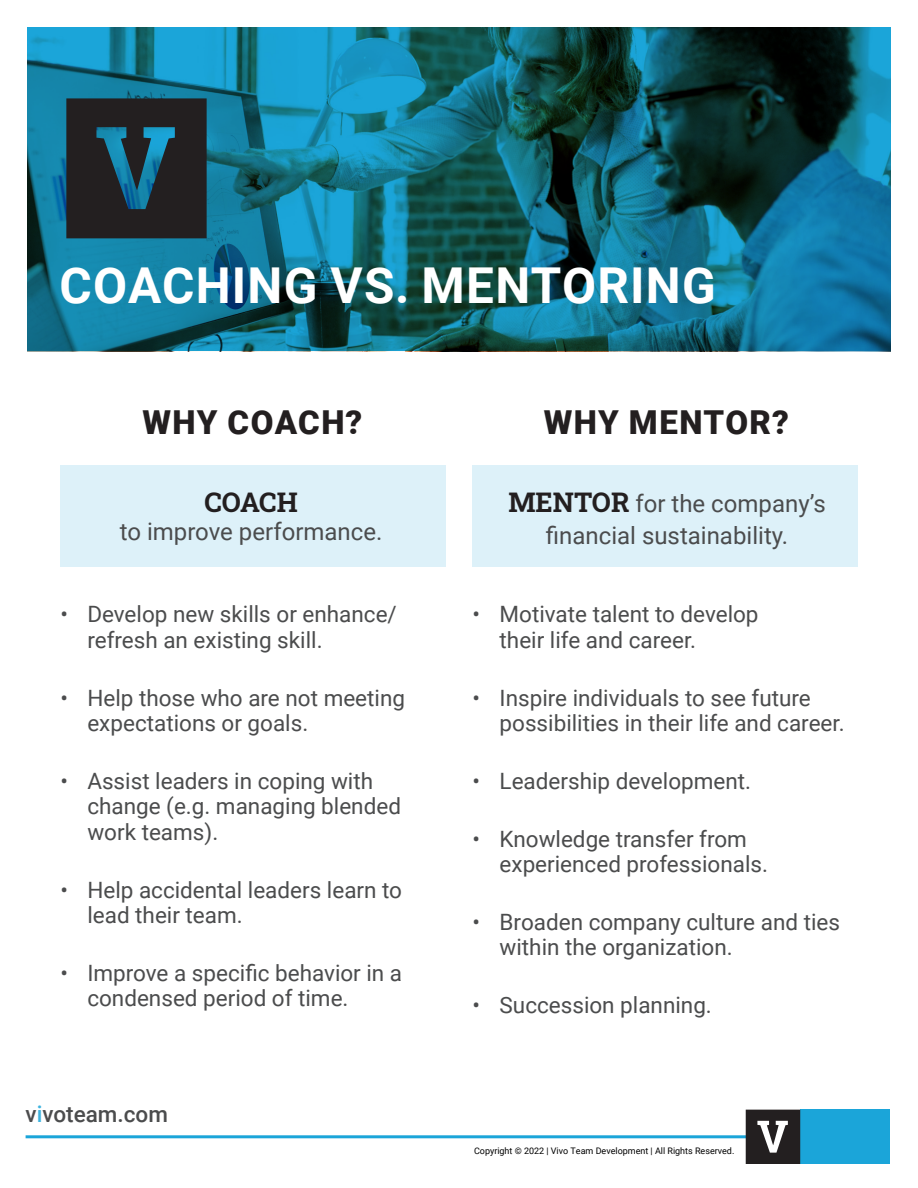
<style>
.page{position:relative;width:918px;height:1188px;background:#fff}
.page>*{position:absolute;margin:0;border:0;box-sizing:border-box;transform-origin:0 0}
.Heading{font:700 49.5px "Roboto";letter-spacing:.025em;color:#fff}
.t1{font:900 33px "Roboto";letter-spacing:.045em;color:#231f20}
.t2{font:700 27px "Roboto Slab";letter-spacing:-.015em;color:#231f20}
.t3{font:24px "Roboto";color:#4b4c4d}
.t4{font:22.5px/25.5px "Roboto";color:#4b4c4d}
.t5{font:500 22.5px "Roboto";color:#4b4c4d}
.t6{font:9px "Roboto";color:#000}
.s1{color:#3db3df}
.s2{font-family:"Roboto Slab";font-weight:700;font-size:27px;color:#231f20}
</style>
<div class="page">
<svg style="left:27px;top:27px;width:864px;height:324px;background:#11667c"></svg>
<hr style="left:26px;top:1135px;width:863px;height:3px;background:#1ba5d9">
<div style="left:800px;top:1110px;width:89px;height:54px;background:#1ba5d9"></div>
<svg style="left:746px;top:1110px;width:54px;height:54px;background:#423f3f"></svg>
<svg style="left:66px;top:98px;width:141px;height:140px;background:#202e35"></svg>
<div style="left:473px;top:465px;width:385px;height:102px;background:#ddf1f9"></div>
<div style="left:60px;top:465px;width:386px;height:102px;background:#ddf1f9"></div>
<p class="Heading" style="left:60px;top:251px;width:658px">COACHING VS. MENTORING</p>
<p class="t1" style="left:142px;top:400px;width:221px">WHY COACH?</p>
<p class="t1" style="left:544px;top:400px;width:247px">WHY MENTOR?</p>
<p class="t2" style="left:204px;top:483px;width:95px">COACH</p>
<p class="t3" style="left:120px;top:515px;width:264px">to improve performance.</p>
<p class="t4" style="left:87px;top:601px;width:311px;text-indent:-27px">• Develop new skills or enhance/ refresh an existing skill.</p>
<p class="t4" style="left:87px;top:684px;width:319px;text-indent:-27px">• Help those who are not meeting expectations or goals.</p>
<p class="t4" style="left:87px;top:767px;width:315px;text-indent:-27px">• Assist leaders in coping with change (e.g. managing blended work teams).</p>
<p class="t4" style="left:87px;top:876px;width:316px;text-indent:-27px">• Help accidental leaders learn to lead their team.</p>
<p class="t4" style="left:87px;top:959px;width:316px;text-indent:-27px">• Improve a specific behavior in a condensed period of time.</p>
<p class="t5" style="left:26px;top:1098px;width:144px">v<span class="s1">i</span>voteam.com</p>
<p class="t3" style="left:508px;top:486px;width:319px"><span class="s2">MENTOR</span> for the company’s</p>
<p class="t3" style="left:546px;top:519px;width:244px">financial sustainability.</p>
<p class="t4" style="left:500px;top:601px;width:260px;text-indent:-27px">• Motivate talent to develop their life and career.</p>
<p class="t4" style="left:500px;top:684px;width:347px;text-indent:-27px">• Inspire individuals to see future possibilities in their life and career.</p>
<p class="t4" style="left:473px;top:767px;width:280px">• Leadership development.</p>
<p class="t4" style="left:500px;top:825px;width:270px;text-indent:-27px">• Knowledge transfer from experienced professionals.</p>
<p class="t4" style="left:500px;top:908px;width:342px;text-indent:-27px">• Broaden company culture and ties within the organization.</p>
<p class="t4" style="left:473px;top:991px;width:241px">• Succession planning.</p>
<p class="t6" style="left:474px;top:1144px;width:262px">Copyright © 2022 | Vivo Team Development | All Rights Reserved.</p>
</div>
